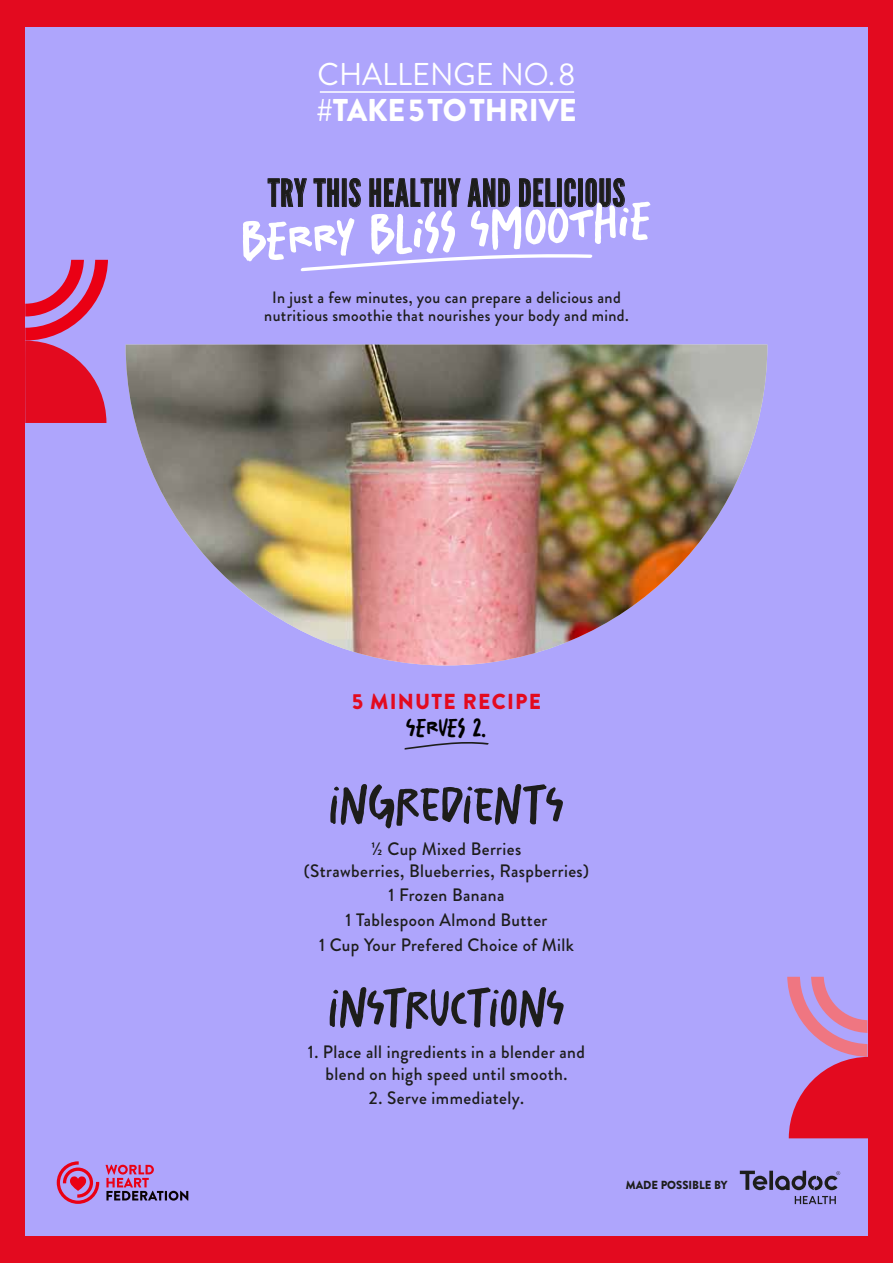
<style>
.page{position:relative;width:893px;height:1263px;background:#e30a1f}
.page>*{position:absolute;margin:0;border:0;box-sizing:border-box;transform-origin:0 0}
.t1{font:55.5px "Salted";color:#fff;scale:.96 1}
.t2{font:52.5px "Salted";letter-spacing:-.105em;color:#1d1d1b;scale:.96 1}
.t3{font:37.5px "League Gothic";letter-spacing:.025em;color:#1d1d1b;scale:.96 1}
.t4{font:900 31.5px "Brandon Grotesque";color:#fff;scale:.96 1}
.t5{font:31.5px "Brandon Grotesque";color:#fff;scale:.96 1}
.t6{font:27px "Salted";letter-spacing:-.075em;color:#000;scale:.96 1}
.t7{font:900 21.75px "Brandon Grotesque";letter-spacing:.06em;color:#e30a1f;scale:.96 1}
.t8{font:500 18px/21.6px "Brandon Grotesque";letter-spacing:.025em;color:#1d1d1b;text-align:center;scale:.96 1}
.t9{font:500 16.5px/18px "Brandon Grotesque";letter-spacing:.025em;color:#1d1d1b;text-align:center;scale:.96 1}
.t10{font:900 11.7px "Brandon Grotesque";color:#1d1d1b;scale:.96 1}
</style>
<div class="page">
<div style="left:25px;top:27px;width:843px;height:1209px;background:#aea5fc"></div>
<hr style="left:320px;top:91px;width:254px;height:2px;background:#fff">
<svg style="left:268px;top:178px;width:39px;height:29px"></svg>
<svg style="left:314px;top:178px;width:25px;height:29px"></svg>
<div style="left:342px;top:179px;width:4px;height:28px;border:1px solid #1d1d1b"></div>
<svg style="left:349px;top:178px;width:12px;height:29px"></svg>
<svg style="left:369px;top:178px;width:92px;height:29px"></svg>
<svg style="left:468px;top:178px;width:42px;height:29px"></svg>
<svg style="left:519px;top:178px;width:36px;height:29px"></svg>
<div style="left:557px;top:179px;width:4px;height:28px;border:1px solid #1d1d1b"></div>
<svg style="left:564px;top:178px;width:12px;height:29px"></svg>
<div style="left:578px;top:179px;width:5px;height:28px;border:1px solid #1d1d1b"></div>
<svg style="left:586px;top:178px;width:39px;height:29px"></svg>
<svg style="left:300px;top:254px;width:293px;height:17px"></svg>
<svg style="left:787px;top:977px;width:81px;height:161px"></svg>
<svg style="left:25px;top:260px;width:83px;height:163px"></svg>
<img style="left:126px;top:345px;width:641px;height:320px">
<svg style="left:404px;top:742px;width:85px;height:8px"></svg>
<svg style="left:106px;top:1165px;width:82px;height:35px"></svg>
<svg style="left:57px;top:1161px;width:42px;height:43px"></svg>
<svg style="left:740px;top:1171px;width:100px;height:33px"></svg>
<h3 class="t5" style="left:318px;top:52px;width:270px">CHALLENGE NO.8</h3>
<h3 class="t4" style="left:316px;top:88px;width:272px">#TAKE5TOTHRIVE</h3>
<h3 class="t3" style="left:268px;top:171px;width:373px">TRY THIS HEALTHY AND DELICIOUS</h3>
<h1 class="t1" style="left:237px;top:206px;width:434px;rotate:-3deg">BERRY BLISS SM OOTHIE</h1>
<p class="t9" style="left:264px;top:289px;width:381px">In just a few minutes, you can prepare a delicious and nutritious smoothie that nourishes your body and mind.</p>
<p class="t7" style="left:352px;top:686px;width:198px">5 MINUTE RECIPE</p>
<h3 class="t6" style="left:406px;top:710px;width:87px">SERVES 2.</h3>
<h2 class="t2" style="left:327px;top:771px;width:250px">INGREDIENTS</h2>
<p class="t8" style="left:304px;top:838px;width:298px">½ Cup Mixed Berries<br>(Strawberries, Blueberries, Raspberries)</p>
<p class="t8" style="left:319px;top:883px;width:267px;line-height:24.6px">1 Frozen Banana<br>1 Tablespoon Almond Butter<br>1 Cup Your Prefered Choice of Milk</p>
<h2 class="t2" style="left:326px;top:974px;width:251px">INSTRUCTIONS</h2>
<p class="t8" style="left:308px;top:1041px;width:290px">1. Place all ingredients in a blender and blend on high speed until smooth.</p>
<p class="t8" style="left:369px;top:1088px;width:163px">2. Serve immediately.</p>
<p class="t10" style="left:626px;top:1177px;width:107px">MADE POSSIBLE BY</p>
</div>
